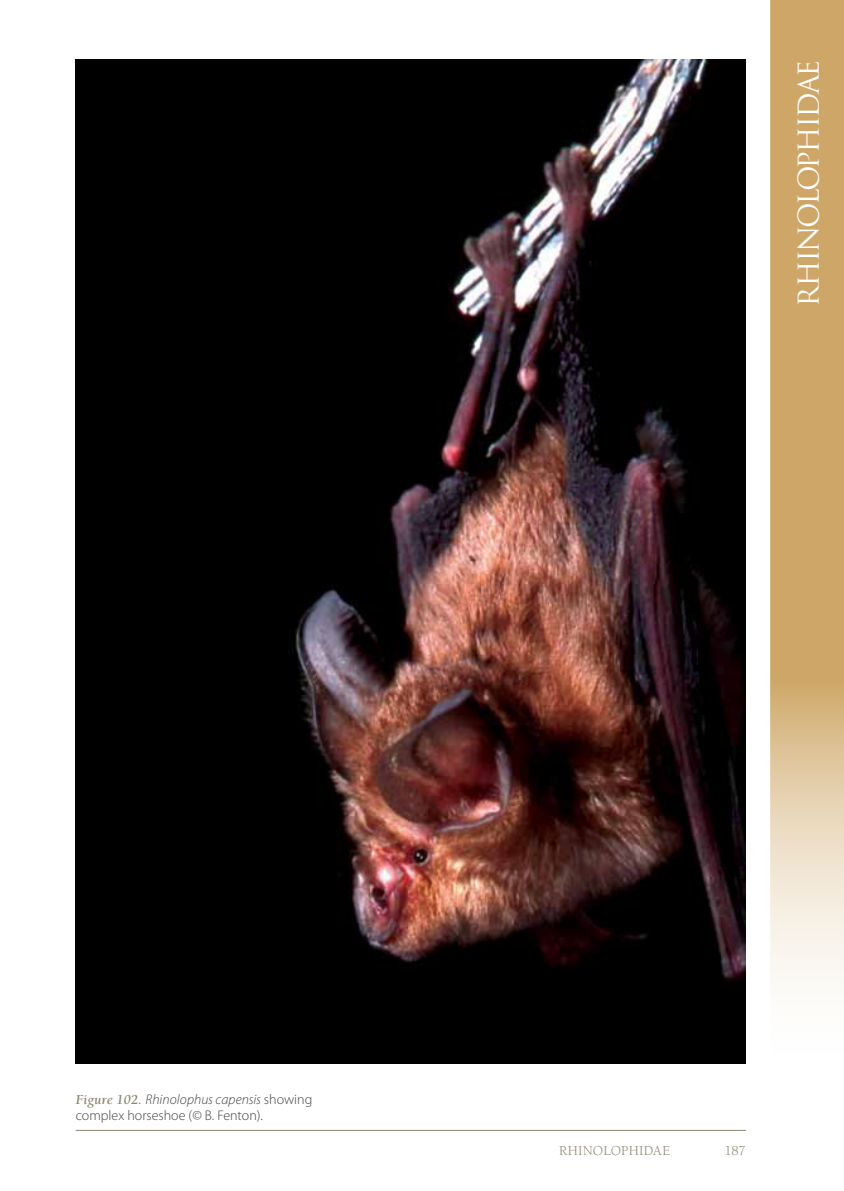
<style>
.page{position:relative;width:844px;height:1191px;background:#fff}
.page>*{position:absolute;margin:0;border:0;box-sizing:border-box;transform-origin:0 0}
.t1{font:28px "Trajan Pro";letter-spacing:-.075em;color:#fff}
.t2{font:300 14px/15.8px "Myriad Pro";color:#414042}
.t3{font:14px "Berkeley";letter-spacing:.015em;color:#8e8974}
.s1{font-family:"Berkeley";font-weight:700;font-style:italic;color:#8e8974}
.s2{font-style:italic}
</style>
<div class="page">
<hr style="left:76px;top:1130px;width:669px;height:1px;background:#8e8974">
<svg style="left:770px;top:0;width:73px;height:982px;background:#d6b681"></svg>
<img style="left:76px;top:60px;width:669px;height:1003px">
<h1 class="t1" style="left:790px;top:306px;width:248px;rotate:-90deg">RHINOLOPHIDAE</h1>
<p class="t2" style="left:76px;top:1091px;width:238px"><span class="s1">Figure 102.</span> <span class="s2">Rhinolophus capensis</span> showing complex horseshoe (© B. Fenton).</p>
<p class="t3" style="left:559px;top:1143px;width:113px">RHINOLOPHIDAE</p>
<p class="t3" style="left:724px;top:1143px;width:23px">187</p>
</div>
